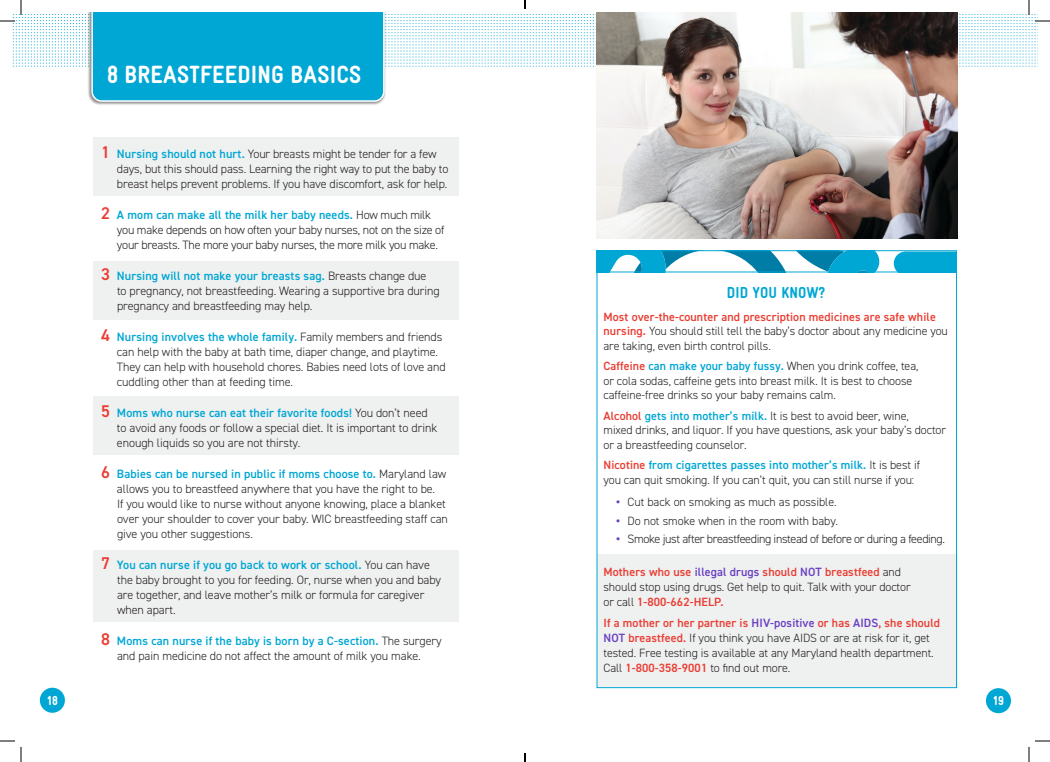
<style>
.page{position:relative;width:1050px;height:762px;background:#fff}
.page>*{position:absolute;margin:0;border:0;box-sizing:border-box;transform-origin:0 0}
.t1{font:900 25px "WIC Gravur Condensed";letter-spacing:.01em;color:#fff}
.t2{font:900 16px "WIC Gravur Condensed";letter-spacing:.01em;color:#00a7d4}
.t3{font:900 13px "WIC Gravur Condensed";color:#fff}
.t4{font:300 12.1px/15px "DIN2014";letter-spacing:-.005em;color:#231f20}
.t5{font:300 12.1px "DIN2014";letter-spacing:-.03em;color:#231f20}
.t6{font:300 12px/14.5px "DIN2014";letter-spacing:-.005em;color:#231f20}
.s1{font-weight:600;font-size:17px;color:#ea3d33}
.s2{font-weight:600;color:#00a7d4}
.s3{font-weight:600;color:#ea3d33}
.s4{font-size:18px;color:#6940c2}
.s5{font-size:18.2px;color:#6940c2}
.s6{font-weight:600;color:#6940c2}
</style>
<div class="page">
<div style="left:597px;top:554px;width:360px;height:134px;background:#eff0f0"></div>
<div style="left:93px;top:137px;width:366px;height:59px;background:#eff0f0"></div>
<div style="left:93px;top:261px;width:366px;height:59px;background:#eff0f0"></div>
<div style="left:93px;top:396px;width:366px;height:59px;background:#eff0f0"></div>
<div style="left:93px;top:550px;width:366px;height:72px;background:#eff0f0"></div>
<img style="left:12px;top:12px;width:1026px;height:54px">
<div style="left:88px;top:12px;width:298px;height:93px;background:#231f20;opacity:.5"></div>
<div style="left:91px;top:12px;width:294px;height:91px;background:#00a7d4"></div>
<div style="left:40px;top:688px;width:25px;height:25px;background:#00a7d4;border-radius:50%"></div>
<div style="left:986px;top:688px;width:25px;height:25px;background:#00a7d4;border-radius:50%"></div>
<img style="left:597px;top:12px;width:360px;height:226px">
<svg style="left:598px;top:252px;width:357px;height:19px"></svg>
<div style="left:596px;top:250px;width:361px;height:438px;border:1px solid #00a7d4"></div>
<hr style="left:597px;top:271px;width:359px;height:1px;background:#00a7d4">
<svg style="left:0;top:0;width:22px;height:22px"></svg>
<svg style="left:0;top:740px;width:22px;height:22px"></svg>
<svg style="left:1028px;top:0;width:22px;height:22px"></svg>
<svg style="left:1028px;top:740px;width:22px;height:22px"></svg>
<svg style="left:524px;top:0;width:2px;height:9px"></svg>
<svg style="left:524px;top:753px;width:2px;height:9px"></svg>
<h1 class="t1" style="left:107px;top:61px;width:256px">8 BREASTFEEDING BASICS</h1>
<p class="t4" style="left:117px;top:146px;width:333px;text-indent:-16px"><span class="s1">1</span> <span class="s2">Nursing should not hurt.</span> Your breasts might be tender for a few days, but this should pass. Learning the right way to put the baby to breast helps prevent problems. If you have discomfort, ask for help.</p>
<p class="t4" style="left:117px;top:207px;width:329px;text-indent:-16px"><span class="s1">2</span> <span class="s2">A mom can make all the milk her baby needs.</span> How much milk you make depends on how often your baby nurses, not on the size of your breasts. The more your baby nurses, the more milk you make.</p>
<p class="t4" style="left:117px;top:268px;width:324px;text-indent:-16px"><span class="s1">3</span> <span class="s2">Nursing will not make your breasts sag.</span> Breasts change due<br>to pregnancy, not breastfeeding. Wearing a supportive bra during pregnancy and breastfeeding may help.</p>
<p class="t4" style="left:117px;top:329px;width:330px;text-indent:-16px"><span class="s1">4</span> <span class="s2">Nursing involves the whole family.</span> Family members and friends can help with the baby at bath time, diaper change, and playtime.<br>They can help with household chores. Babies need lots of love and cuddling other than at feeding time.</p>
<p class="t4" style="left:117px;top:405px;width:322px;text-indent:-16px"><span class="s1">5</span> <span class="s2">Moms who nurse can eat their favorite foods!</span> You don’t need to avoid any foods or follow a special diet. It is important to drink enough liquids so you are not thirsty.</p>
<p class="t4" style="left:117px;top:466px;width:332px;text-indent:-16px"><span class="s1">6</span> <span class="s2">Babies can be nursed in public if moms choose to.</span> Maryland law allows you to breastfeed anywhere that you have the right to be.<br>If you would like to nurse without anyone knowing, place a blanket over your shoulder to cover your baby. WIC breastfeeding staff can give you other suggestions.</p>
<p class="t4" style="left:117px;top:557px;width:326px;text-indent:-16px"><span class="s1">7</span> <span class="s2">You can nurse if you go back to work or school.</span> You can have the baby brought to you for feeding. Or, nurse when you and baby are together, and leave mother’s milk or formula for caregiver when apart.</p>
<p class="t4" style="left:101px;top:633px;width:342px;text-align:center"><span class="s1">8</span> <span class="s2">Moms can nurse if the baby is born by a C-section.</span> The surgery and pain medicine do not affect the amount of milk you make.</p>
<h2 class="t2" style="left:727px;top:284px;width:100px">DID YOU KNOW?</h2>
<p class="t6" style="left:604px;top:309px;width:346px"><span class="s3">Most over-the-counter and prescription medicines are safe while nursing.</span> You should still tell the baby’s doctor about any medicine you are taking, even birth control pills.</p>
<p class="t6" style="left:604px;top:359px;width:317px"><span class="s3">Caffeine</span> <span class="s2">can make your baby fussy.</span> When you drink coffee, tea, or cola sodas, caffeine gets into breast milk. It is best to choose caffeine-free drinks so your baby remains calm.</p>
<p class="t6" style="left:604px;top:408px;width:344px"><span class="s3">Alcohol</span> <span class="s2">gets into mother’s milk.</span> It is best to avoid beer, wine,<br>mixed drinks, and liquor. If you have questions, ask your baby’s doctor or a breastfeeding counselor.</p>
<p class="t6" style="left:604px;top:458px;width:318px"><span class="s3">Nicotine</span> <span class="s2">from cigarettes passes into mother’s milk.</span> It is best if you can quit smoking. If you can’t quit, you can still nurse if you:</p>
<p class="t6" style="left:616px;top:495px;width:223px"><span class="s4">•</span> Cut back on smoking as much as possible.</p>
<p class="t6" style="left:616px;top:513px;width:224px"><span class="s4">•</span> Do not smoke when in the room with baby.</p>
<p class="t5" style="left:616px;top:531px;width:331px"><span class="s5">•</span> Smoke just after breastfeeding instead of before or during a feeding.</p>
<p class="t6" style="left:604px;top:564px;width:309px;line-height:15px"><span class="s3">Mothers who use</span> <span class="s6">illegal drugs</span> <span class="s3">should</span> <span class="s6">NOT</span> <span class="s3">breastfeed</span> and should stop using drugs. Get help to quit. Talk with your doctor or call <span class="s3">1-800-662-HELP.</span></p>
<p class="t6" style="left:604px;top:615px;width:338px;line-height:15px"><span class="s3">If a mother or her partner is</span> <span class="s6">HIV-positive</span> <span class="s3">or has</span> <span class="s6">AIDS</span><span class="s3">, she should </span><span class="s6">NOT</span> <span class="s3">breastfeed.</span> If you think you have AIDS or are at risk for it, get tested. Free testing is available at any Maryland health department.<br>Call <span class="s3">1-800-358-9001</span> to find out more.</p>
<p class="t3" style="left:47px;top:693px;width:13px">18</p>
<p class="t3" style="left:993px;top:694px;width:13px">19</p>
</div>
